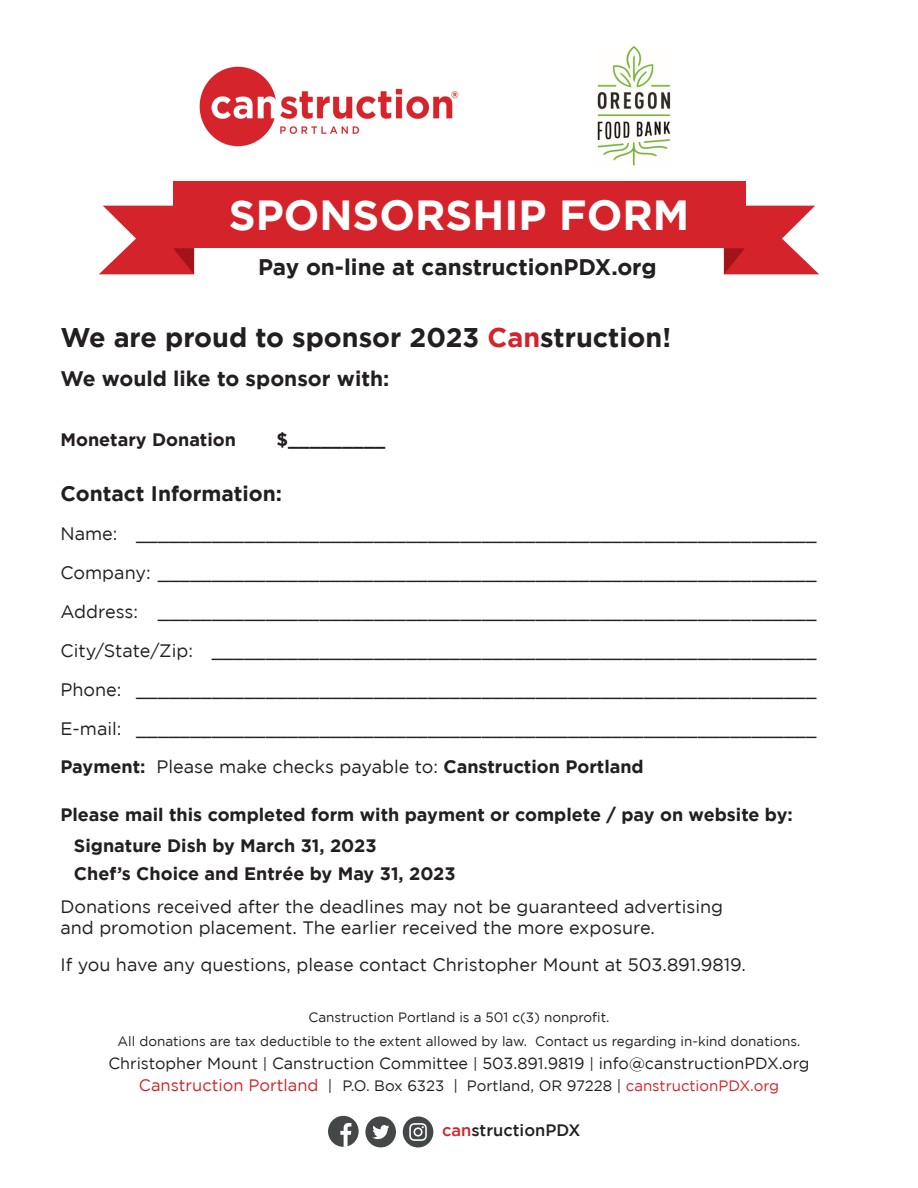
<style>
.page{position:relative;width:918px;height:1188px;background:#fff}
.page>*{position:absolute;margin:0;border:0;box-sizing:border-box;transform-origin:0 0}
.t1{font:700 42px "Gotham";color:#fff}
.t2{font:700 27px "Gotham";color:#231f20}
.t3{font:700 22.5px "Gotham";color:#231f20}
.t4{font:700 21px "Gotham";color:#231f20}
.t5{font:18px/39px "Gotham";color:#231f20;text-align:right}
.t6{font:700 18px/30.6px "Gotham";color:#231f20}
.t7{font:16.5px "Gotham";color:#d5232b}
.t8{font:500 16.5px "Gotham";color:#231f20}
.t9{font:16.2px "Gotham";color:#231f20}
.t10{font:15px "Gotham";color:#231f20}
.t11{font:13.5px "Gotham";color:#231f20}
.s1{color:#d5232b}
.s2{font-weight:700}
.s3{font-size:15px}
</style>
<div class="page">
<svg style="left:365px;top:1116px;width:31px;height:31px"></svg>
<svg style="left:328px;top:1116px;width:31px;height:31px"></svg>
<svg style="left:403px;top:1116px;width:30px;height:32px"></svg>
<svg style="left:99px;top:205px;width:95px;height:69px"></svg>
<svg style="left:724px;top:204px;width:95px;height:70px"></svg>
<div style="left:173px;top:181px;width:572px;height:67px;background:#d5232b"></div>
<img style="left:597px;top:46px;width:74px;height:120px">
<img style="left:199px;top:66px;width:259px;height:81px">
<p class="t1" style="left:229px;top:191px;width:462px">SPONSORSHIP FORM</p>
<p class="t3" style="left:258px;top:254px;width:400px">Pay on-line at canstructionPDX.org</p>
<p class="t2" style="left:60px;top:322px;width:612px">We are proud to sponsor 2023 <span class="s1">Can</span>struction!</p>
<p class="t4" style="left:60px;top:366px;width:330px">We would like to sponsor with:</p>
<p class="t6" style="left:60px;top:424px;width:177px">Monetary Donation</p>
<p class="t6" style="left:276px;top:424px;width:110px">$_________</p>
<p class="t4" style="left:60px;top:481px;width:223px">Contact Information:</p>
<p class="t5" style="left:60px;top:514px;width:59px">Name:</p>
<p class="t5" style="left:60px;top:514px;width:757px">_______________________________________________________________<br>Company: _____________________________________________________________</p>
<p class="t5" style="left:60px;top:592px;width:757px">Address: _____________________________________________________________</p>
<p class="t5" style="left:60px;top:631px;width:757px">City/State/Zip: ________________________________________________________</p>
<p class="t5" style="left:60px;top:670px;width:63px">Phone:</p>
<p class="t5" style="left:136px;top:670px;width:682px">_______________________________________________________________</p>
<p class="t5" style="left:60px;top:709px;width:63px">E-mail:</p>
<p class="t5" style="left:136px;top:709px;width:682px">_______________________________________________________________</p>
<p class="t6" style="left:60px;top:751px;width:87px">Payment:</p>
<p class="t5" style="left:156px;top:747px;width:489px">Please make checks payable to: <span class="s2">Canstruction Portland</span></p>
<p class="t6" style="left:74px;top:799px;width:720px;text-indent:-14px">Please mail this completed form with payment or complete / pay on website by:<br>Signature Dish by March 31, 2023</p>
<p class="t6" style="left:74px;top:858px;width:383px">Chef’s Choice and Entrée by May 31, 2023</p>
<p class="t5" style="left:60px;top:886px;width:664px">Donations received after the deadlines may not be guaranteed advertising</p>
<p class="t5" style="left:60px;top:908px;width:596px">and promotion placement. The earlier received the more exposure.</p>
<p class="t5" style="left:60px;top:945px;width:687px">If you have any questions, please contact Christopher Mount at 503.891.9819.</p>
<p class="t11" style="left:308px;top:1010px;width:303px">Canstruction Portland is a 501 c(3) nonprofit.</p>
<p class="t11" style="left:118px;top:1034px;width:684px">All donations are tax deductible to the extent allowed by law. Contact us regarding in-kind donations.</p>
<p class="t9" style="left:108px;top:1054px;width:703px">Christopher Mount <span class="s3">|</span> Canstruction Committee <span class="s3">|</span> 503.891.9819 <span class="s3">|</span> info@canstructionPDX.org</p>
<p class="t7" style="left:139px;top:1076px;width:181px">Canstruction Portland</p>
<p class="t10" style="left:328px;top:1077px;width:6px">|</p>
<p class="t10" style="left:342px;top:1077px;width:438px">P.O. Box 6323 | Portland, OR 97228 | <span class="s1">canstructionPDX.org</span></p>
<p class="t8" style="left:442px;top:1121px;width:140px"><span class="s1">can</span>structionPDX</p>
</div>
